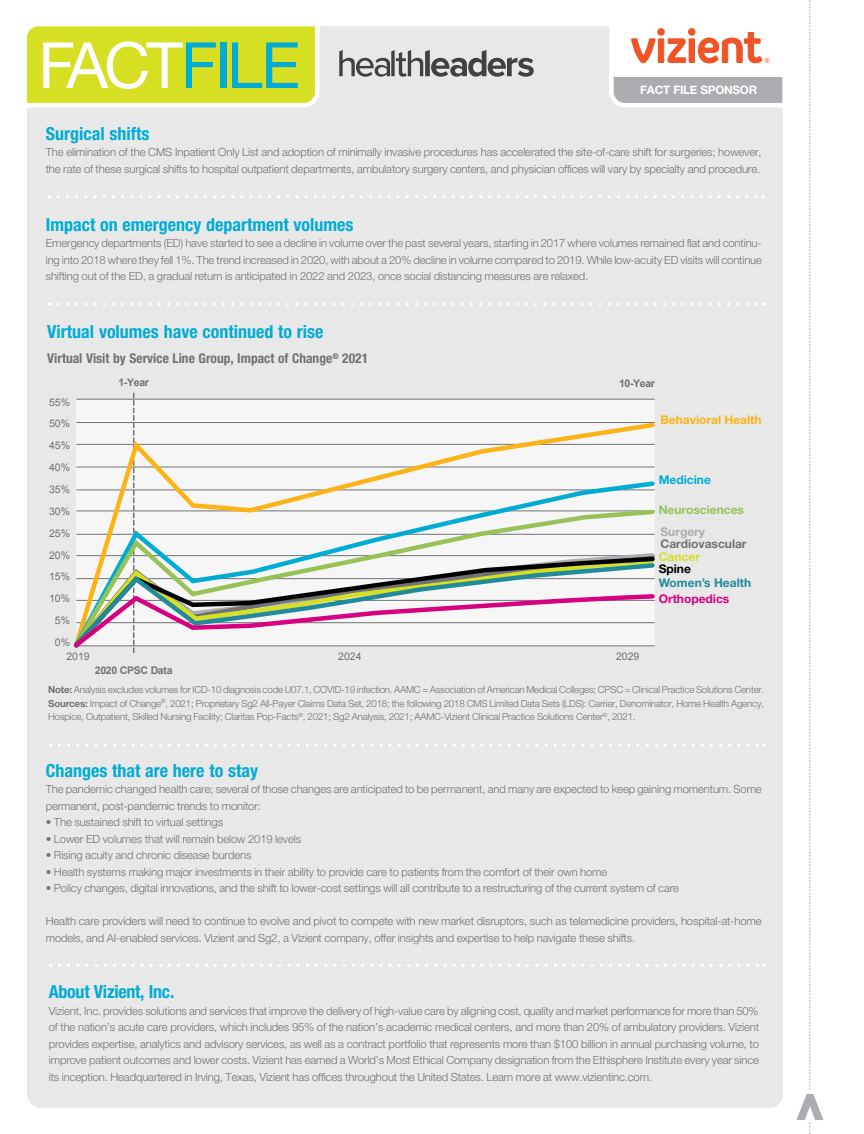
<style>
.page{position:relative;width:864px;height:1134px;background:#fff}
.page>*{position:absolute;margin:0;border:0;box-sizing:border-box;transform-origin:0 0}
.t1{font:63.75px "Helvetica Neue LT Std";letter-spacing:-.06em;color:#fff}
.t2{font:700 condensed 18px "Helvetica Neue LT Std";color:#00acd4}
.t3{font:700 condensed 13.5px "Helvetica Neue LT Std";color:#717275}
.t4{font:700 12px "Helvetica Neue LT Std";color:#fcb316}
.t5{font:700 12px "Helvetica Neue LT Std";color:#717275}
.t6{font:700 12px "Helvetica Neue LT Std";color:#98c257}
.t7{font:700 12px "Helvetica Neue LT Std";color:#218b9b}
.t8{font:700 12px "Helvetica Neue LT Std";color:#d60080}
.t9{font:700 12px "Helvetica Neue LT Std";color:#00acd4}
.t10{font:700 12px "Helvetica Neue LT Std";color:#abadb0}
.t11{font:700 12px "Helvetica Neue LT Std";color:#d7df23}
.t12{font:700 12px "Helvetica Neue LT Std";color:#000}
.t13{font:700 11.7px "Helvetica Neue LT Std";letter-spacing:-.02em;color:#fff}
.t14{font:300 11.25px/16.5px "Helvetica Neue LT Std";letter-spacing:-.01em;color:#717275}
.t15{font:10.5px/21.9px "Arial";color:#727275;text-align:center}
.t16{font:700 10.5px "Arial";letter-spacing:-.03em;color:#717275}
.t17{font:300 9.75px/13.5px "Helvetica Neue LT Std";letter-spacing:-.02em;color:#717275;text-align:justify}
.s1{color:#00acd4}
.s2{font-weight:700}
</style>
<div class="page">
<svg style="left:797px;top:0;width:26px;height:1134px"></svg>
<div style="left:27px;top:26px;width:756px;height:1082px;background:#e8e8e9;border-radius:14px"></div>
<svg style="left:27px;top:26px;width:293px;height:81px;background:#d9e132"></svg>
<svg style="left:609px;top:26px;width:174px;height:81px;background:#e2cdc7"></svg>
<svg style="left:59px;top:964px;width:706px;height:3px"></svg>
<svg style="left:59px;top:744px;width:706px;height:3px"></svg>
<svg style="left:58px;top:195px;width:706px;height:3px"></svg>
<svg style="left:58px;top:303px;width:706px;height:3px"></svg>
<svg style="left:339px;top:50px;width:195px;height:27px"></svg>
<svg style="left:74px;top:393px;width:581px;height:259px"></svg>
<h1 class="t1" style="left:38px;top:27px;width:263px">FACT<span class="s1">FILE</span></h1>
<p class="t13" style="left:640px;top:83px;width:118px">FACT FILE SPONSOR</p>
<h2 class="t2" style="left:46px;top:123px;width:105px">Surgical shifts</h2>
<p class="t14" style="left:46px;top:144px;width:717px">The elimination of the CMS Inpatient Only List and adoption of minimally invasive procedures has accelerated the site-of-care shift for surgeries; however, the rate of these surgical shifts to hospital outpatient departments, ambulatory surgery centers, and physician offices will vary by specialty and procedure.</p>
<h2 class="t2" style="left:46px;top:214px;width:309px">Impact on emergency department volumes</h2>
<p class="t14" style="left:46px;top:235px;width:718px;text-align:justify">Emergency departments (ED) have started to see a decline in volume over the past several years, starting in 2017 where volumes remained flat and continu&shy;ing into 2018 where they fell 1%. The trend increased in 2020, with about a 20% decline in volume compared to 2019. While low-acuity ED visits will continue shifting out of the ED, a gradual return is anticipated in 2022 and 2023, once social distancing measures are relaxed.</p>
<h2 class="t2" style="left:47px;top:321px;width:278px">Virtual volumes have continued to rise</h2>
<p class="t3" style="left:47px;top:350px;width:322px">Virtual Visit by Service Line Group, Impact of Change<sup>®</sup> 2021</p>
<p class="t16" style="left:118px;top:375px;width:32px">1-Year</p>
<p class="t16" style="left:619px;top:377px;width:38px">10-Year</p>
<p class="t15" style="left:49px;top:391px;width:23px">55%<br>50%<br>45%<br>40%<br>35%<br>30%<br>25%<br>20%<br>15%<br>10%<br>5%<br>0%</p>
<p class="t15" style="left:66px;top:646px;width:25px">2019</p>
<p class="t15" style="left:338px;top:646px;width:25px">2024</p>
<p class="t15" style="left:616px;top:646px;width:25px">2029</p>
<p class="t16" style="left:95px;top:663px;width:79px">2020 CPSC Data</p>
<p class="t4" style="left:660px;top:412px;width:103px">Behavioral Health</p>
<p class="t9" style="left:659px;top:472px;width:54px">Medicine</p>
<p class="t6" style="left:659px;top:503px;width:87px">Neurosciences</p>
<p class="t10" style="left:660px;top:524px;width:46px">Surgery</p>
<p class="t5" style="left:660px;top:537px;width:88px">Cardiovascular</p>
<p class="t11" style="left:659px;top:549px;width:43px">Cancer</p>
<p class="t12" style="left:659px;top:561px;width:34px">Spine</p>
<p class="t7" style="left:659px;top:575px;width:94px">Women’s Health</p>
<p class="t8" style="left:659px;top:591px;width:72px">Orthopedics</p>
<p class="t17" style="left:48px;top:683px;width:717px"><span class="s2">Note:</span> Analysis excludes volumes for ICD-10 diagnosis code U07.1, COVID-19 infection. AAMC = Association of American Medical Colleges; CPSC = Clinical Practice Solutions Center.<br><span class="s2">Sources:</span> Impact of Change<sup>®</sup>, 2021; Proprietary Sg2 All-Payer Claims Data Set, 2018; the following 2018 CMS Limited Data Sets (LDS): Carrier, Denominator, Home Health Agency, Hospice, Outpatient, Skilled Nursing Facility; Claritas Pop-Facts<sup>®</sup>, 2021; Sg2 Analysis, 2021; AAMC-Vizient Clinical Practice Solutions Center<sup>©</sup>, 2021.</p>
<h2 class="t2" style="left:46px;top:759px;width:214px">Changes that are here to stay</h2>
<p class="t14" style="left:46px;top:781px;width:717px">The pandemic changed health care; several of those changes are anticipated to be permanent, and many are expected to keep gaining momentum. Some permanent, post-pandemic trends to monitor:</p>
<p class="t14" style="left:46px;top:814px;width:179px">• The sustained shift to virtual settings</p>
<p class="t14" style="left:46px;top:830px;width:257px">• Lower ED volumes that will remain below 2019 levels</p>
<p class="t14" style="left:46px;top:847px;width:207px">• Rising acuity and chronic disease burdens</p>
<p class="t14" style="left:46px;top:863px;width:563px">• Health systems making major investments in their ability to provide care to patients from the comfort of their own home</p>
<p class="t14" style="left:46px;top:880px;width:635px">• Policy changes, digital innovations, and the shift to lower-cost settings will all contribute to a restructuring of the current system of care</p>
<p class="t14" style="left:46px;top:913px;width:717px">Health care providers will need to continue to evolve and pivot to compete with new market disruptors, such as telemedicine providers, hospital-at-home models, and AI-enabled services. Vizient and Sg2, a Vizient company, offer insights and expertise to help navigate these shifts.</p>
<h2 class="t2" style="left:49px;top:981px;width:127px">About Vizient, Inc.</h2>
<p class="t14" style="left:49px;top:1002px;width:712px;text-align:justify">Vizient, Inc. provides solutions and services that improve the delivery of high-value care by aligning cost, quality and market performance for more than 50% of the nation’s acute care providers, which includes 95% of the nation’s academic medical centers, and more than 20% of ambulatory providers. Vizient provides expertise, analytics and advisory services, as well as a contract portfolio that represents more than $100 billion in annual purchasing volume, to improve patient outcomes and lower costs. Vizient has earned a World’s Most Ethical Company designation from the Ethisphere Institute every year since its inception. Headquartered in Irving, Texas, Vizient has offices throughout the United States. Learn more at www.vizientinc.com.</p>
</div>
